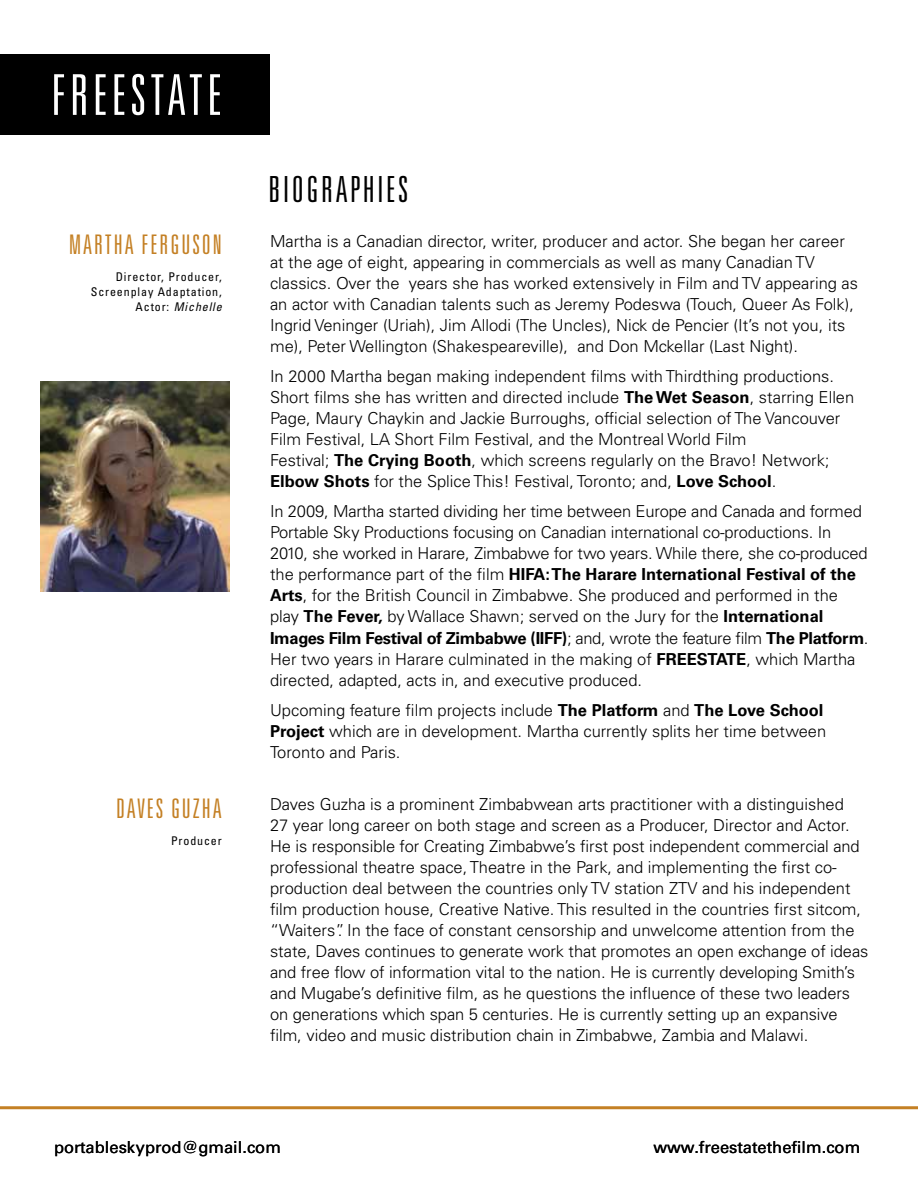
<style>
.page{position:relative;width:918px;height:1188px;background:#fff}
.page>*{position:absolute;margin:0;border:0;box-sizing:border-box;transform-origin:0 0}
.t1{font:300 ultra-condensed 56.4px "Univers LT Std";letter-spacing:.075em;color:#fff}
.t2{font:300 ultra-condensed 36px "Univers LT Std";letter-spacing:.075em;color:#000}
.t3{font:300 ultra-condensed 27px "Univers LT Std";letter-spacing:.075em;color:#c48024}
.t4{font:300 16.5px/21px "Univers LT Std";color:#000}
.t5{font:16.5px "Univers LT Std";color:#000}
.t6{font:condensed 12px/15px "Univers LT Std";letter-spacing:.075em;color:#000;text-align:right}
.s1{font-style:italic}
.s2{font-weight:700}
</style>
<div class="page">
<hr style="left:0;top:1106px;width:918px;height:3px;background:#c48024">
<div style="left:0;top:54px;width:270px;height:81px;background:#000"></div>
<img style="left:40px;top:381px;width:190px;height:211px">
<h1 class="t1" style="left:51px;top:66px;width:172px">FREESTATE</h1>
<h3 class="t3" style="left:69px;top:231px;width:143px">MARTHA FERGUSON</h3>
<p class="t6" style="left:91px;top:269px;width:133px">Director, Producer,<br>Screenplay Adaptation,<br>Actor: <span class="s1">Michelle</span></p>
<h3 class="t3" style="left:116px;top:794px;width:107px">DAVES GUZHA</h3>
<p class="t6" style="left:171px;top:833px;width:52px">Producer</p>
<h2 class="t2" style="left:268px;top:170px;width:141px">BIOGRAPHIES</h2>
<p class="t4" style="left:270px;top:230px;width:590px">Martha is a Canadian director, writer, producer and actor. She began her career at the age of eight, appearing in commercials as well as many Canadian TV classics. Over the years she has worked extensively in Film and TV appearing as an actor with Canadian talents such as Jeremy Podeswa (Touch, Queer As Folk), I ngrid Veninger (U riah), Jim Allodi (The U ncles), N ick de Pencier (It’s not you, its me), Peter Wellington (Shakespeareville), and Don Mckellar (Last N ight).</p>
<p class="t4" style="left:270px;top:366px;width:586px">I n 2000 Martha began making independent films with Thirdthing productions.<br>Short films she has written and directed include <span class="s2">The Wet Season</span>, starring Ellen Page, Maury Chaykin and Jackie Burroughs, official selection of The Vancouver Film Festival, LA Short Film Festival, and the Montreal World Film<br>Festival; <span class="s2">The Crying Booth</span>, which screens regularly on the Bravo! N etwork; <span class="s2">Elbow Shots</span> for the Splice This! Festival, Toronto; and, <span class="s2">Love School</span>.</p>
<p class="t4" style="left:270px;top:501px;width:600px">I n 2009, Martha started dividing her time between Europe and Canada and formed Portable Sky Productions focusing on Canadian international co-productions. I n 2010, she worked in Harare, Zimbabwe for two years. While there, she co-produced the performance part of the film <span class="s2">HIFA: The Harare International Festival of the Arts</span>, for the British Council in Zimbabwe. She produced and performed in the play <span class="s2">The Fever,</span> by Wallace Shawn; served on the Jury for the <span class="s2">International Images Film Festival of Zimbabwe (IIFF)</span>; and, wrote the feature film <span class="s2">The Platform</span>.<br>Her two years in Harare culminated in the making of <span class="s2">FREESTATE</span>, which Martha directed, adapted, acts in, and executive produced.</p>
<p class="t4" style="left:270px;top:700px;width:558px">U pcoming feature film projects include <span class="s2">The Platform</span> and <span class="s2">The Love School<br>Project</span> which are in development. Martha currently splits her time between<br>Toronto and Paris.</p>
<p class="t4" style="left:270px;top:794px;width:600px">Daves Guzha is a prominent Zimbabwean arts practitioner with a distinguished<br>27 year long career on both stage and screen as a Producer, Director and Actor.<br>He is responsible for Creating Zimbabwe’s first post independent commercial and professional theatre space, Theatre in the Park, and implementing the first co&shy;production deal between the countries only TV station ZTV and his independent film production house, Creative Native. This resulted in the countries first sitcom, “Waiters”. I n the face of constant censorship and unwelcome attention from the state, Daves continues to generate work that promotes an open exchange of ideas and free flow of information vital to the nation. He is currently developing Smith’s and Mugabe’s definitive film, as he questions the influence of these two leaders on generations which span 5 centuries. He is currently setting up an expansive film, video and music distribution chain in Zimbabwe, Zambia and Malawi.</p>
<p class="t5" style="left:54px;top:1138px;width:228px">portableskyprod@gmail.com</p>
<p class="t5" style="left:653px;top:1138px;width:208px">www.freestatethefilm.com</p>
</div>
